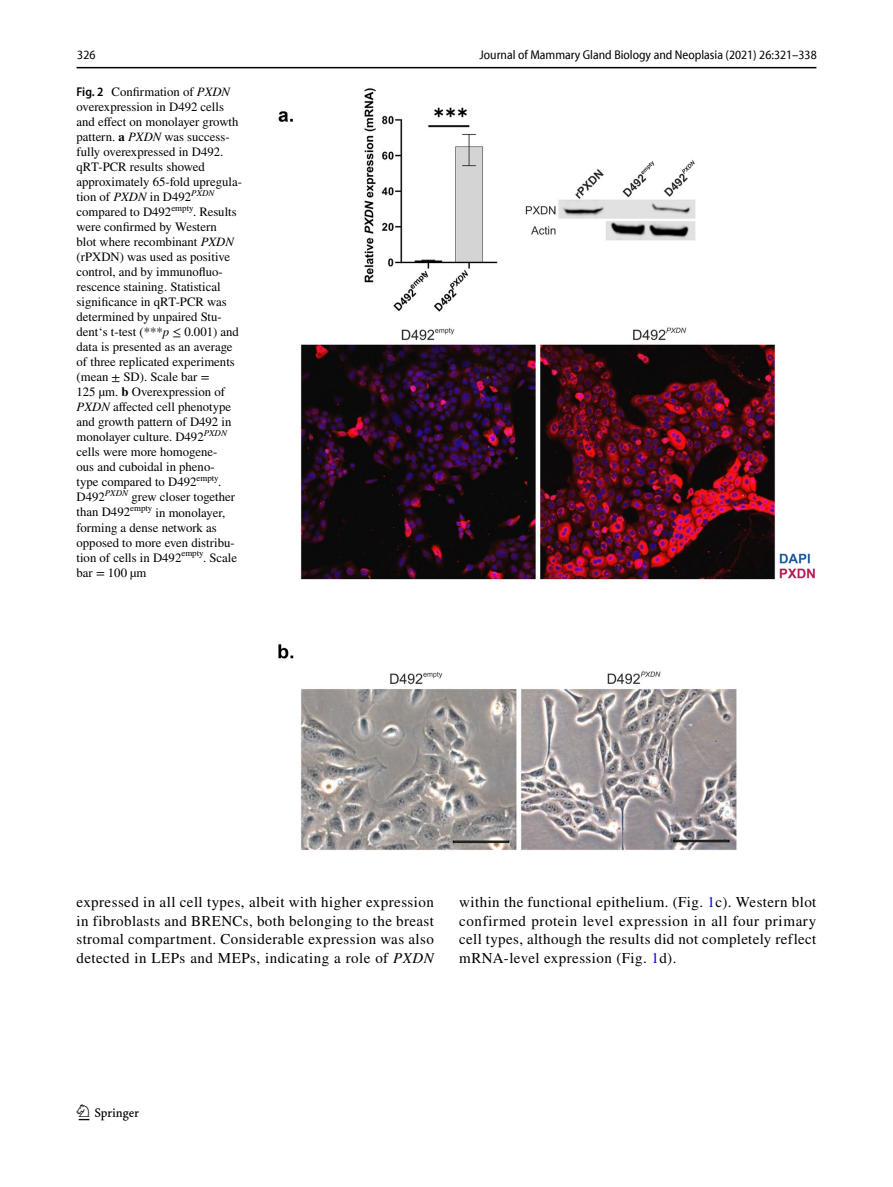
<style>
.page{position:relative;width:893px;height:1187px;background:#fff}
.page>*{position:absolute;margin:0;border:0;box-sizing:border-box;transform-origin:0 0}
.t1{font:22.5px "Springnew Regular 2";color:#000}
.t2{font:15px/18.8px "STIX";letter-spacing:.03em;color:#000;text-align:justify}
.t3{font:12.75px/15px "STIX";color:#000}
.t4{font:semi-condensed 12.75px "Myriad Pro Unic";color:#000}
.s1{font-family:"Myriad Pro";font-weight:600;font-stretch:semi-condensed}
.s2{font-style:italic}
.s3{font-weight:700}
.s4{color:#00f}
</style>
<div class="page">
<hr style="left:77px;top:67px;width:739px;height:1px;background:#000">
<img style="left:278px;top:88px;width:538px;height:763px">
<p class="t4" style="left:77px;top:50px;width:20px">326</p>
<p class="t4" style="left:480px;top:50px;width:339px">Journal of Mammary Gland Biology and Neoplasia (2021) 26:321–338</p>
<p class="t3" style="left:77px;top:85px;width:167px"><span class="s1">Fig. 2</span> Confirmation of <span class="s2">PXDN </span>overexpression in D492 cells and effect on monolayer growth pattern. <span class="s3">a</span> <span class="s2">PXDN</span> was success&shy;fully overexpressed in D492. qRT-PCR results showed approximately 65-fold upregula&shy;tion of <span class="s2">PXDN</span> in D492<sup>PXDN </sup>compared to D492<sup>empty</sup>. Results were confirmed by Western<br>blot where recombinant <span class="s2">PXDN </span>(rPXDN) was used as positive control, and by immunofluo&shy;rescence staining. Statistical significance in qRT-PCR was determined by unpaired Stu&shy;dent‘s t-test (***<span class="s2">p</span> ≤ 0.001) and data is presented as an average of three replicated experiments (mean ± SD). Scale bar =<br>125 µm. <span class="s3">b</span> Overexpression of<br><span class="s2">PXDN</span> affected cell phenotype and growth pattern of D492 in monolayer culture. D492<sup>PXDN </sup>cells were more homogene-<br>ous and cuboidal in pheno-<br>type compared to D492<sup>empty</sup>.<br>D492<sup>PXDN</sup> grew closer together than D492<sup>empty</sup> in monolayer, forming a dense network as opposed to more even distribu&shy;tion of cells in D492<sup>empty</sup>. Scale bar = 100 µm</p>
<p class="t2" style="left:77px;top:893px;width:359px">expressed in all cell types, albeit with higher expression in fibroblasts and BRENCs, both belonging to the breast stromal compartment. Considerable expression was also detected in LEPs and MEPs, indicating a role of <span class="s2">PXDN</span></p>
<p class="t2" style="left:459px;top:893px;width:359px">within the functional epithelium. (Fig. <span class="s4">1</span>c). Western blot confirmed protein level expression in all four primary cell types, although the results did not completely reflect mRNA-level expression (Fig. <span class="s4">1</span>d).</p>
<h1 class="t1" style="left:79px;top:1104px;width:62px">1 3</h1>
</div>
